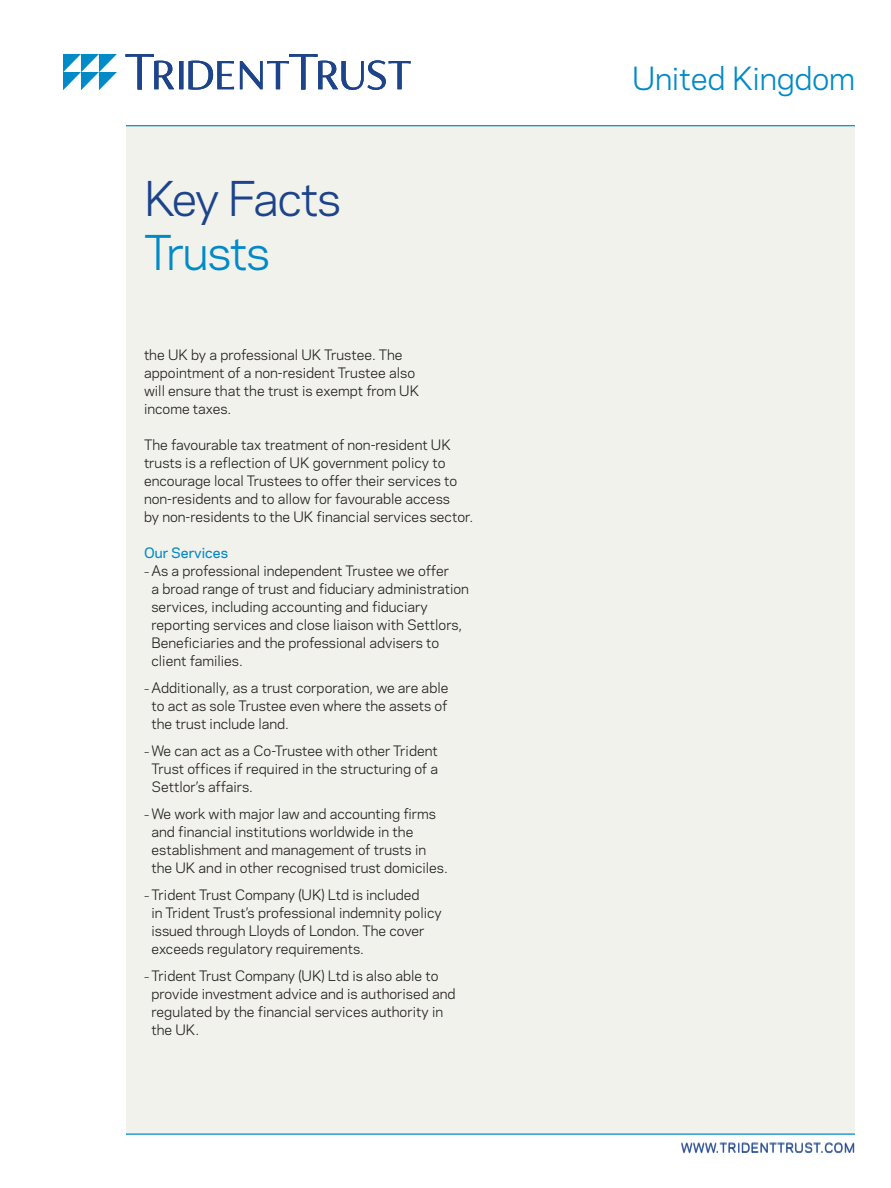
<style>
.page{position:relative;width:891px;height:1188px;background:#fff}
.page>*{position:absolute;margin:0;border:0;box-sizing:border-box;transform-origin:0 0}
.t1{font:45px "Polaris";letter-spacing:-.04em;color:#1d448b}
.t2{font:45px "Polaris";letter-spacing:-.03em;color:#008ac8}
.t3{font:30px "Polaris";letter-spacing:-.01em;color:#008ac8}
._1st_Paragraph{font:13.5px/18px "Polaris";color:#231f20}
.Head_1{font:500 13.5px "Polaris";color:#008ac8}
.t4{font:12px "Polaris";letter-spacing:.05em;color:#1d448b}
.s1{font-size:10.5px}
</style>
<div class="page">
<div style="left:126px;top:126px;width:729px;height:1008px;background:#f2f2ed"></div>
<hr style="left:126px;top:126px;width:729px;height:1px;background:#008ac8">
<hr style="left:126px;top:1134px;width:729px;height:1px;background:#008ac8">
<svg style="left:126px;top:54px;width:285px;height:36px"></svg>
<svg style="left:63px;top:54px;width:54px;height:36px"></svg>
<h1 class="t1" style="left:144px;top:165px;width:199px">Key Facts</h1>
<h1 class="t2" style="left:144px;top:219px;width:128px">Trusts</h1>
<p class="_1st_Paragraph" style="left:144px;top:345px;width:277px">the UK by a professional UK Trustee. The appointment of a non-resident Trustee also will ensure that the trust is exempt from UK income taxes.</p>
<p class="_1st_Paragraph" style="left:144px;top:435px;width:331px">The favourable tax treatment of non-resident UK trusts is a reflection of UK government policy to encourage local Trustees to offer their services to non-residents and to allow for favourable access<br>by non-residents to the UK financial services sector.</p>
<p class="Head_1" style="left:144px;top:543px;width:86px">Our Services</p>
<p class="_1st_Paragraph" style="left:152px;top:561px;width:319px;text-indent:-8px"><span class="s1">–</span> As a professional independent Trustee we offer<br>a broad range of trust and fiduciary administration services, including accounting and fiduciary reporting services and close liaison with Settlors, Beneficiaries and the professional advisers to client families.</p>
<p class="_1st_Paragraph" style="left:152px;top:678px;width:298px;text-align:justify;text-indent:-8px"><span class="s1">–</span> Additionally, as a trust corporation, we are able to act as sole Trustee even where the assets of the trust include land.</p>
<p class="_1st_Paragraph" style="left:152px;top:741px;width:288px;text-align:justify;text-indent:-8px"><span class="s1">–</span> We can act as a Co-Trustee with other Trident Trust offices if required in the structuring of a Settlor’s affairs.</p>
<p class="_1st_Paragraph" style="left:152px;top:804px;width:298px;text-indent:-8px"><span class="s1">–</span> We work with major law and accounting firms and financial institutions worldwide in the establishment and management of trusts in the UK and in other recognised trust domiciles.</p>
<p class="_1st_Paragraph" style="left:152px;top:885px;width:292px;text-indent:-8px"><span class="s1">–</span> Trident Trust Company (UK) Ltd is included<br>in Trident Trust’s professional indemnity policy issued through Lloyds of London. The cover exceeds regulatory requirements.</p>
<p class="_1st_Paragraph" style="left:152px;top:966px;width:306px;text-indent:-8px"><span class="s1">–</span> Trident Trust Company (UK) Ltd is also able to provide investment advice and is authorised and regulated by the financial services authority in the UK.</p>
<h2 class="t3" style="left:632px;top:56px;width:224px">United Kingdom</h2>
<p class="t4" style="left:681px;top:1139px;width:175px">WWW.TRIDENTTRUST.COM</p>
</div>
